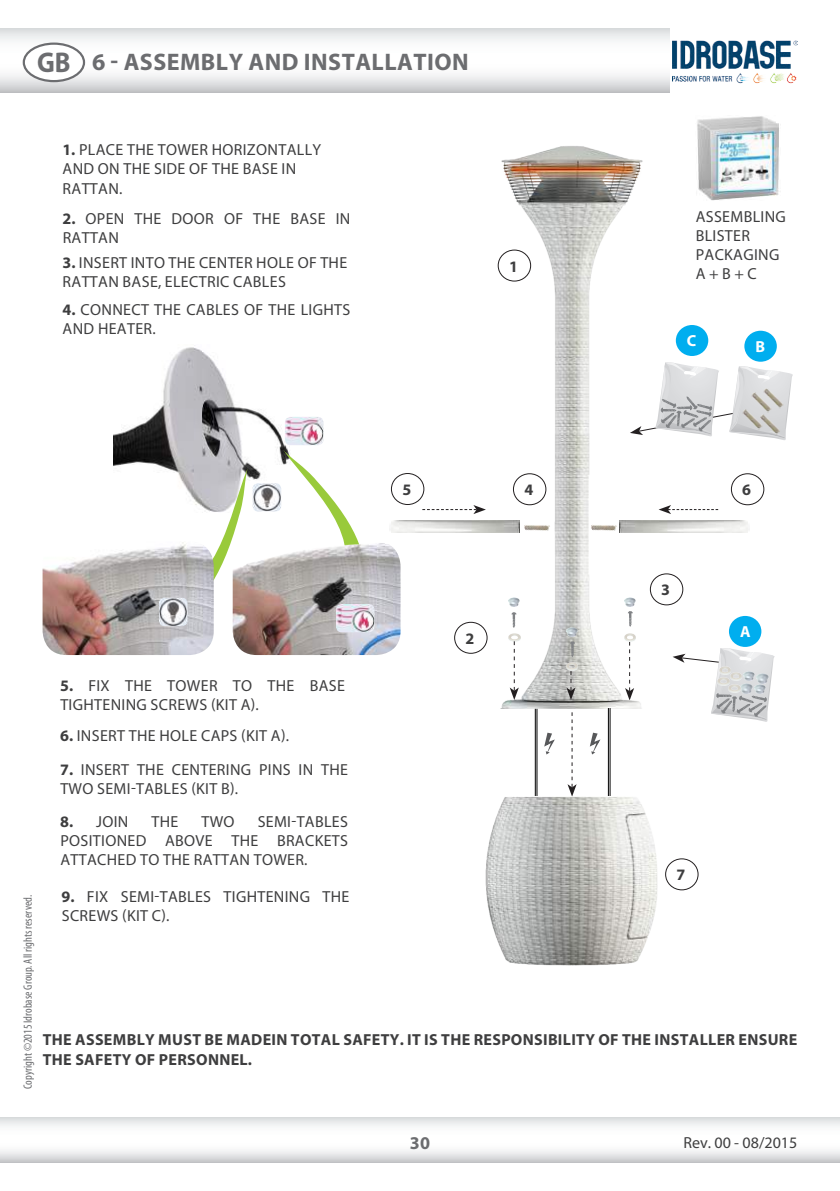
<style>
.page{position:relative;width:840px;height:1191px;background:#fff}
.page>*{position:absolute;margin:0;border:0;box-sizing:border-box;transform-origin:0 0}
.t1{font:700 24px "Myriad Pro";letter-spacing:.02em;color:#6c6d70}
.t2{font:700 18px "Myriad Pro";color:#6c6d70}
.t3{font:16px/19.2px "Myriad Pro";letter-spacing:.02em;color:#3e3e3f}
.t4{font:700 16px/19.2px "Myriad Pro";letter-spacing:.02em;color:#3e3e3f}
.t5{font:16px "Myriad Pro";color:#3e3e3f}
.t6{font:700 16px "Myriad Pro";color:#fff}
.t7{font:condensed 12px "Myriad Pro";color:#6c6d70}
.s1{font-size:28.6px}
.s2{font-weight:700}
</style>
<div class="page">
<svg style="left:839px;top:1117px;width:1px;height:45px"></svg>
<svg style="left:0;top:1117px;width:839px;height:45px"></svg>
<svg style="left:0;top:28px;width:669px;height:64px"></svg>
<img style="left:672px;top:40px;width:125px;height:44px">
<div style="left:24px;top:44px;width:60px;height:37px;background:#fff;border-radius:50%"></div>
<div style="left:23px;top:43px;width:62px;height:39px;border:2px solid #6c6d70;border-radius:50%"></div>
<svg style="left:589px;top:732px;width:11px;height:22px"></svg>
<div style="left:454px;top:622px;width:33px;height:32px;border:1px solid #231f20;border-radius:50%"></div>
<hr style="left:536px;top:705px;width:1px;height:91px;background:#000">
<hr style="left:534px;top:705px;width:1px;height:91px;background:#000">
<svg style="left:567px;top:719px;width:9px;height:70px"></svg>
<svg style="left:689px;top:648px;width:85px;height:74px"></svg>
<img style="left:485px;top:789px;width:195px;height:177px">
<img style="left:463px;top:146px;width:226px;height:573px">
<img style="left:619px;top:520px;width:130px;height:13px">
<img style="left:406px;top:520px;width:113px;height:13px">
<img style="left:522px;top:514px;width:29px;height:27px">
<img style="left:589px;top:514px;width:28px;height:27px">
<svg style="left:544px;top:732px;width:10px;height:22px"></svg>
<hr style="left:609px;top:708px;width:1px;height:88px;background:#000">
<hr style="left:607px;top:708px;width:1px;height:88px;background:#000">
<svg style="left:624px;top:633px;width:11px;height:67px"></svg>
<svg style="left:508px;top:597px;width:11px;height:9px"></svg>
<svg style="left:624px;top:597px;width:11px;height:30px"></svg>
<svg style="left:508px;top:612px;width:12px;height:88px"></svg>
<svg style="left:566px;top:627px;width:11px;height:73px"></svg>
<svg style="left:658px;top:505px;width:59px;height:9px"></svg>
<svg style="left:422px;top:505px;width:63px;height:9px"></svg>
<svg style="left:629px;top:362px;width:163px;height:78px"></svg>
<img style="left:749px;top:392px;width:23px;height:21px">
<img style="left:761px;top:388px;width:23px;height:21px">
<img style="left:758px;top:414px;width:23px;height:21px">
<div style="left:391px;top:473px;width:33px;height:32px;border:1px solid #231f20;border-radius:50%"></div>
<div style="left:730px;top:473px;width:34px;height:32px;border:1px solid #231f20;border-radius:50%"></div>
<div style="left:664px;top:858px;width:34px;height:32px;border:1px solid #231f20;border-radius:50%"></div>
<div style="left:728px;top:616px;width:33px;height:31px;background:#00aeef;border-radius:50%"></div>
<div style="left:744px;top:331px;width:32px;height:31px;background:#00aeef;border-radius:50%"></div>
<div style="left:675px;top:325px;width:32px;height:31px;background:#00aeef;border-radius:50%"></div>
<img style="left:697px;top:116px;width:82px;height:85px">
<img style="left:113px;top:347px;width:175px;height:165px">
<svg style="left:283px;top:450px;width:123px;height:186px"></svg>
<img style="left:244px;top:541px;width:156px;height:114px">
<svg style="left:113px;top:468px;width:135px;height:184px"></svg>
<img style="left:43px;top:541px;width:171px;height:114px">
<img style="left:285px;top:417px;width:38px;height:28px">
<img style="left:336px;top:604px;width:38px;height:28px">
<img style="left:159px;top:598px;width:28px;height:28px">
<img style="left:252px;top:483px;width:29px;height:28px">
<h1 class="t1" style="left:37px;top:46px;width:333px"><span class="s1">GB</span> 6 - ASSEMBLY AND INSTALLA</h1>
<h1 class="t1" style="left:413px;top:46px;width:57px">TION</h1>
<p class="t3" style="left:62px;top:140px;width:35px"><span class="s2">1.</span> PLACE</p>
<p class="t3" style="left:127px;top:140px;width:10px">THE</p>
<p class="t3" style="left:158px;top:140px;width:11px">TOWER</p>
<p class="t3" style="left:212px;top:140px;width:11px">HORIZONTALLY</p>
<p class="t3" style="left:63px;top:159px;width:12px">AND</p>
<p class="t3" style="left:98px;top:159px;width:36px">ON THE</p>
<p class="t3" style="left:154px;top:159px;width:9px">SIDE</p>
<p class="t3" style="left:189px;top:159px;width:33px">OF THE</p>
<p class="t3" style="left:242px;top:159px;width:10px">BASE</p>
<p class="t3" style="left:281px;top:159px;width:8px">IN</p>
<p class="t3" style="left:63px;top:178px;width:10px">RATTAN</p>
<p class="t3" style="left:119px;top:178px;width:5px">.</p>
<p class="t3" style="left:62px;top:208px;width:44px"><span class="s2">2.</span> OPEN</p>
<p class="t3" style="left:134px;top:208px;width:10px">THE</p>
<p class="t3" style="left:171px;top:208px;width:12px">DOOR</p>
<p class="t3" style="left:224px;top:208px;width:10px">OF</p>
<p class="t3" style="left:253px;top:208px;width:10px">THE</p>
<p class="t3" style="left:290px;top:208px;width:10px">BASE</p>
<p class="t3" style="left:335px;top:208px;width:8px">IN</p>
<p class="t3" style="left:62px;top:225px;width:26px;line-height:25px">RATTAN<br><span class="s2">3.</span>INSERT</p>
<p class="t3" style="left:131px;top:253px;width:10px">INTO</p>
<p class="t3" style="left:168px;top:253px;width:10px">THE</p>
<p class="t3" style="left:199px;top:253px;width:10px">CENTER</p>
<p class="t3" style="left:256px;top:253px;width:11px">HOLE</p>
<p class="t3" style="left:297px;top:253px;width:33px">OF THE</p>
<p class="t3" style="left:63px;top:272px;width:10px">RATTAN</p>
<p class="t3" style="left:123px;top:272px;width:10px">BASE</p>
<p class="t3" style="left:158px;top:272px;width:16px">, ELECTRIC</p>
<p class="t3" style="left:233px;top:272px;width:10px">CABLES</p>
<p class="t3" style="left:62px;top:299px;width:29px"><span class="s2">4.</span> CONNECT</p>
<p class="t3" style="left:154px;top:299px;width:10px">THE</p>
<p class="t3" style="left:186px;top:299px;width:10px">CABLES</p>
<p class="t3" style="left:244px;top:299px;width:35px">OF THE</p>
<p class="t3" style="left:300px;top:299px;width:9px">LIGHTS</p>
<p class="t3" style="left:63px;top:319px;width:12px">AND</p>
<p class="t3" style="left:98px;top:319px;width:10px">HEATER</p>
<p class="t3" style="left:152px;top:319px;width:5px">.</p>
<p class="t4" style="left:509px;top:256px;width:10px">1</p>
<p class="t3" style="left:695px;top:206px;width:92px">ASSEMBLING<br>BLISTER<br>PACKAGING<br>A + B + C</p>
<p class="t6" style="left:686px;top:331px;width:11px">C</p>
<p class="t6" style="left:755px;top:336px;width:11px">B</p>
<p class="t4" style="left:402px;top:479px;width:10px">5</p>
<p class="t4" style="left:741px;top:480px;width:10px">6</p>
<p class="t4" style="left:524px;top:480px;width:10px">4</p>
<p class="t4" style="left:465px;top:628px;width:10px">2</p>
<p class="t4" style="left:661px;top:580px;width:10px">3</p>
<p class="t6" style="left:739px;top:621px;width:11px">A</p>
<p class="t7" style="left:20px;top:1089px;width:195px;rotate:-90deg">Copyright ©2015 Idrobase Group. All rights reserved.</p>
<p class="t3" style="left:60px;top:675px;width:75px"><span class="s2">5.</span> FIX THE</p>
<p class="t3" style="left:167px;top:675px;width:11px">TOWER</p>
<p class="t3" style="left:233px;top:675px;width:11px">TO</p>
<p class="t3" style="left:267px;top:675px;width:10px">THE</p>
<p class="t3" style="left:309px;top:675px;width:10px">BASE</p>
<p class="t3" style="left:60px;top:694px;width:10px">TIGHTENING</p>
<p class="t3" style="left:150px;top:694px;width:11px">SCREWS</p>
<p class="t3" style="left:211px;top:694px;width:49px">(KIT A).</p>
<p class="t3" style="left:60px;top:726px;width:26px"><span class="s2">6.</span> INSERT</p>
<p class="t3" style="left:129px;top:726px;width:10px">THE</p>
<p class="t3" style="left:159px;top:726px;width:11px">HOLE</p>
<p class="t3" style="left:201px;top:726px;width:10px">CAPS</p>
<p class="t3" style="left:241px;top:726px;width:49px">(KIT A).</p>
<p class="t3" style="left:60px;top:759px;width:30px"><span class="s2">7.</span> INSERT</p>
<p class="t3" style="left:137px;top:759px;width:10px">THE</p>
<p class="t3" style="left:172px;top:759px;width:10px">CENTERING</p>
<p class="t3" style="left:259px;top:759px;width:9px">PINS</p>
<p class="t3" style="left:298px;top:759px;width:33px">IN THE</p>
<p class="t3" style="left:60px;top:779px;width:12px">TWO</p>
<p class="t3" style="left:97px;top:779px;width:9px">SEMI</p>
<p class="t3" style="left:131px;top:779px;width:15px">-TABLES</p>
<p class="t3" style="left:191px;top:779px;width:48px">(KIT B).</p>
<p class="t3" style="left:60px;top:811px;width:45px"><span class="s2">8.</span> JOIN</p>
<p class="t3" style="left:151px;top:811px;width:10px">THE</p>
<p class="t3" style="left:201px;top:811px;width:12px">TWO</p>
<p class="t3" style="left:257px;top:811px;width:9px">SEMI</p>
<p class="t3" style="left:291px;top:811px;width:15px">-TABLES</p>
<p class="t3" style="left:60px;top:831px;width:10px">POSITIONED</p>
<p class="t3" style="left:165px;top:831px;width:11px">ABO</p>
<p class="t3" style="left:195px;top:831px;width:17px">VE</p>
<p class="t3" style="left:231px;top:831px;width:10px">THE</p>
<p class="t3" style="left:277px;top:831px;width:10px">BRACKETS</p>
<p class="t3" style="left:60px;top:850px;width:11px">ATTACHED</p>
<p class="t3" style="left:140px;top:850px;width:33px">TO THE</p>
<p class="t3" style="left:194px;top:850px;width:10px">RATTAN</p>
<p class="t3" style="left:254px;top:850px;width:11px">TOWER</p>
<p class="t3" style="left:304px;top:850px;width:5px">.</p>
<p class="t3" style="left:62px;top:887px;width:68px"><span class="s2">9.</span> FIX SEMI</p>
<p class="t3" style="left:154px;top:887px;width:15px">-TABLES</p>
<p class="t3" style="left:223px;top:887px;width:10px">TIGHTENING</p>
<p class="t3" style="left:322px;top:887px;width:10px">THE</p>
<p class="t3" style="left:62px;top:906px;width:11px">SCREWS</p>
<p class="t3" style="left:122px;top:906px;width:49px">(KIT C).</p>
<p class="t4" style="left:676px;top:865px;width:10px">7</p>
<p class="t4" style="left:43px;top:1029px;width:726px">THE ASSEMBLY MUST BE MADEIN TOTAL SAFETY. IT IS TH E RESPONSIBI LITY OF TH E INSTALLER ENSURE<br>THE SAFE</p>
<p class="t4" style="left:113px;top:1049px;width:57px">TY OF PERSO</p>
<p class="t4" style="left:208px;top:1049px;width:46px">NNEL.</p>
<p class="t2" style="left:410px;top:1131px;width:21px">30</p>
<p class="t5" style="left:683px;top:1132px;width:115px">REV. 00 - 08/2015</p>
</div>
